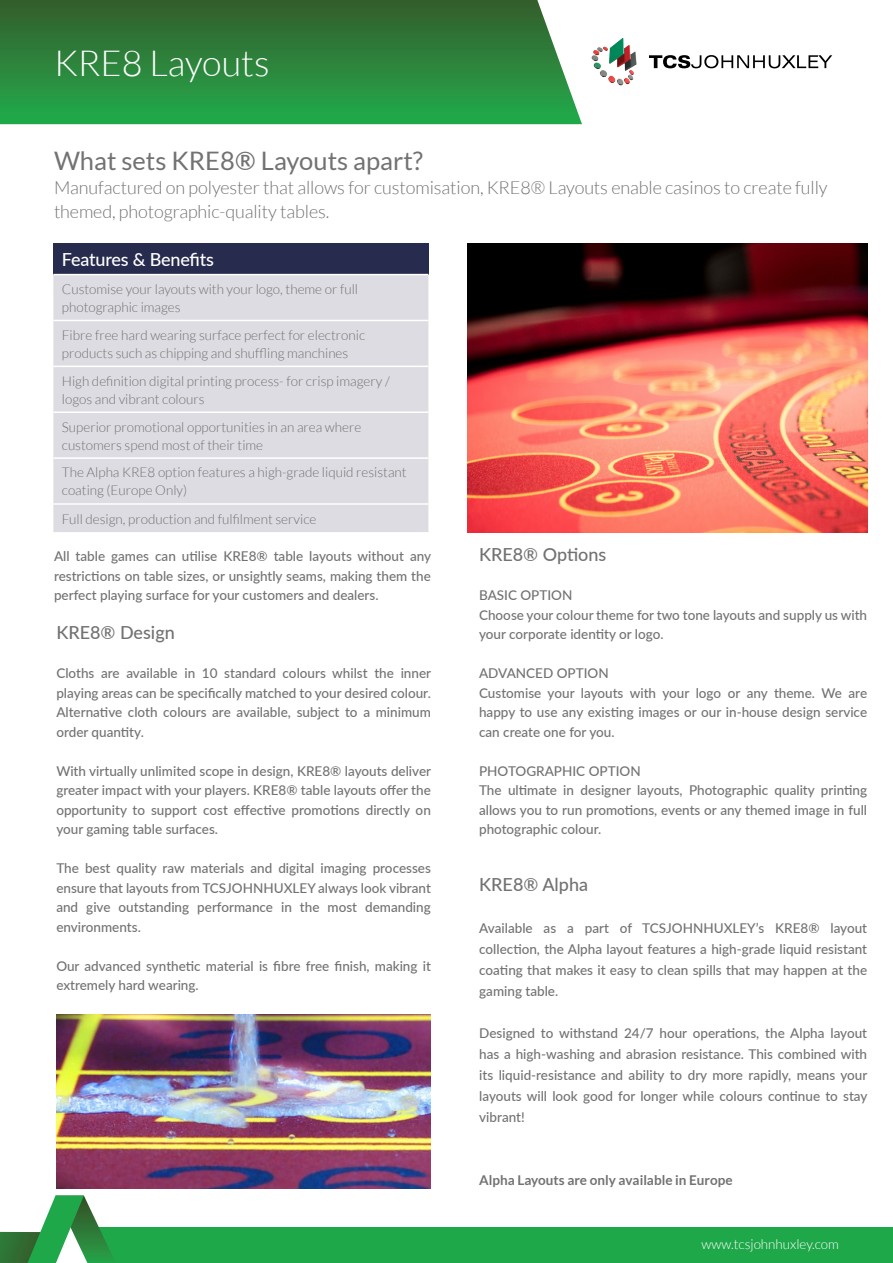
<style>
.page{position:relative;width:893px;height:1263px;background:#fff}
.page>*{position:absolute;margin:0;border:0;box-sizing:border-box;transform-origin:0 0}
.t1{font:300 36px "Lato";color:#fff}
.t2{font:25.5px "Lato";color:#717271}
.t3{font:300 18px/24px "Lato";letter-spacing:-.005em;color:#717271}
.t4{font:500 18px "Lato";color:#717271}
.t5{font:500 18px "Lato";letter-spacing:-.01em;color:#fff}
.t6{font:500 13.5px/19.5px "Lato";color:#717271;text-align:justify}
.t7{font:300 13.5px/18px "Lato";color:#717271}
.t8{font:700 13.5px "Lato";color:#717271}
.t9{font:300 13.5px "Lato";color:#fff}
.s1{font-weight:500}
</style>
<div class="page">
<svg style="left:0;top:0;width:582px;height:124px;background:#328842"></svg>
<svg style="left:649px;top:55px;width:183px;height:13px"></svg>
<img style="left:591px;top:38px;width:46px;height:48px">
<div style="left:88px;top:1228px;width:805px;height:35px;background:#1fa84a"></div>
<svg style="left:0;top:1195px;width:116px;height:68px"></svg>
<div style="left:53px;top:243px;width:375px;height:32px;background:#272b4d"></div>
<div style="left:53px;top:275px;width:375px;height:257px;background:#dddce2"></div>
<hr style="left:53px;top:274px;width:375px;height:1px;background:#fff">
<hr style="left:53px;top:320px;width:375px;height:1px;background:#fff">
<hr style="left:53px;top:366px;width:375px;height:1px;background:#fff">
<hr style="left:53px;top:411px;width:375px;height:2px;background:#fff">
<hr style="left:53px;top:457px;width:375px;height:2px;background:#fff">
<hr style="left:53px;top:503px;width:375px;height:2px;background:#fff">
<img style="left:468px;top:243px;width:399px;height:289px">
<img style="left:56px;top:1014px;width:375px;height:174px">
<p class="t1" style="left:54px;top:43px;width:217px">KRE8 Layouts</p>
<p class="t2" style="left:54px;top:147px;width:371px">What sets KRE8<span class="s1">®</span> Layouts apart?</p>
<p class="t3" style="left:54px;top:176px;width:775px">Manufactured on polyester that allows for customisation, KRE8® Layouts enable casinos to create fully themed, photographic-quality tables.</p>
<p class="t5" style="left:62px;top:247px;width:154px">Features &amp; Benefits</p>
<p class="t7" style="left:62px;top:280px;width:298px">Customise your layouts with your logo, theme or full photographic images</p>
<p class="t7" style="left:62px;top:326px;width:305px">Fibre free hard wearing surface perfect for electronic products such as chipping and shuffling manchines</p>
<p class="t7" style="left:62px;top:372px;width:329px">High definition digital printing process- for crisp imagery / logos and vibrant colours</p>
<p class="t7" style="left:62px;top:418px;width:301px">Superior promotional opportunities in an area where customers spend most of their time</p>
<p class="t7" style="left:62px;top:464px;width:346px">The Alpha KRE8 option features a high-grade liquid resistant coating (Europe Only)</p>
<p class="t7" style="left:62px;top:510px;width:256px">Full design, production and fulfilment service</p>
<p class="t6" style="left:54px;top:546px;width:379px">All table games can utilise KRE8® table layouts without any restrictions on table sizes, or unsightly seams, making them the perfect playing surface for your customers and dealers.</p>
<p class="t4" style="left:56px;top:619px;width:120px">KRE8® Design</p>
<p class="t6" style="left:56px;top:663px;width:376px">Cloths are available in 10 standard colours whilst the inner playing areas can be specifically matched to your desired colour.<br>Alternative cloth colours are available, subject to a minimum order quantity.</p>
<p class="t6" style="left:56px;top:760px;width:376px">With virtually unlimited scope in design, KRE8® layouts deliver greater impact with your players. KRE8® table layouts offer the opportunity to support cost effective promotions directly on your gaming table surfaces.</p>
<p class="t6" style="left:56px;top:858px;width:376px">The best quality raw materials and digital imaging processes ensure that layouts from TCSJOHNHUXLEY always look vibrant and give outstanding performance in the most demanding environments.</p>
<p class="t6" style="left:56px;top:955px;width:376px">Our advanced synthetic material is fibre free finish, making it extremely hard wearing.</p>
<p class="t4" style="left:479px;top:541px;width:129px">KRE8® Options</p>
<p class="t6" style="left:479px;top:585px;width:95px">BASIC OPTION</p>
<p class="t6" style="left:479px;top:604px;width:390px">Choose your colour theme for two tone layouts and supply us with your corporate identity or logo.</p>
<p class="t6" style="left:479px;top:663px;width:131px">ADVANCED OPTION</p>
<p class="t6" style="left:479px;top:682px;width:390px">Customise your layouts with your logo or any theme. We are happy to use any existing images or our in-house design service can create one for you.</p>
<p class="t6" style="left:479px;top:760px;width:163px">PHOTOGRAPHIC OPTION</p>
<p class="t6" style="left:479px;top:780px;width:390px">The ultimate in designer layouts, Photographic quality printing allows you to run promotions, events or any themed image in full photographic colour.</p>
<p class="t4" style="left:479px;top:871px;width:110px">KRE8® Alpha</p>
<p class="t6" style="left:479px;top:916px;width:389px;line-height:21px">Available as a part of TCSJOHNHUXLEY’s KRE8® layout collection, the Alpha layout features a high-grade liquid resistant coating that makes it easy to clean spills that may happen at the gaming table.</p>
<p class="t6" style="left:479px;top:1021px;width:390px;line-height:21px">Designed to withstand 24/7 hour operations, the Alpha layout has a high-washing and abrasion resistance. This combined with its liquid-resistance and ability to dry more rapidly, means your layouts will look good for longer while colours continue to stay vibrant!</p>
<p class="t8" style="left:479px;top:1172px;width:255px">Alpha Layouts are only available in Europe</p>
<p class="t9" style="left:701px;top:1237px;width:139px">www.tcsjohnhuxley.com</p>
</div>
